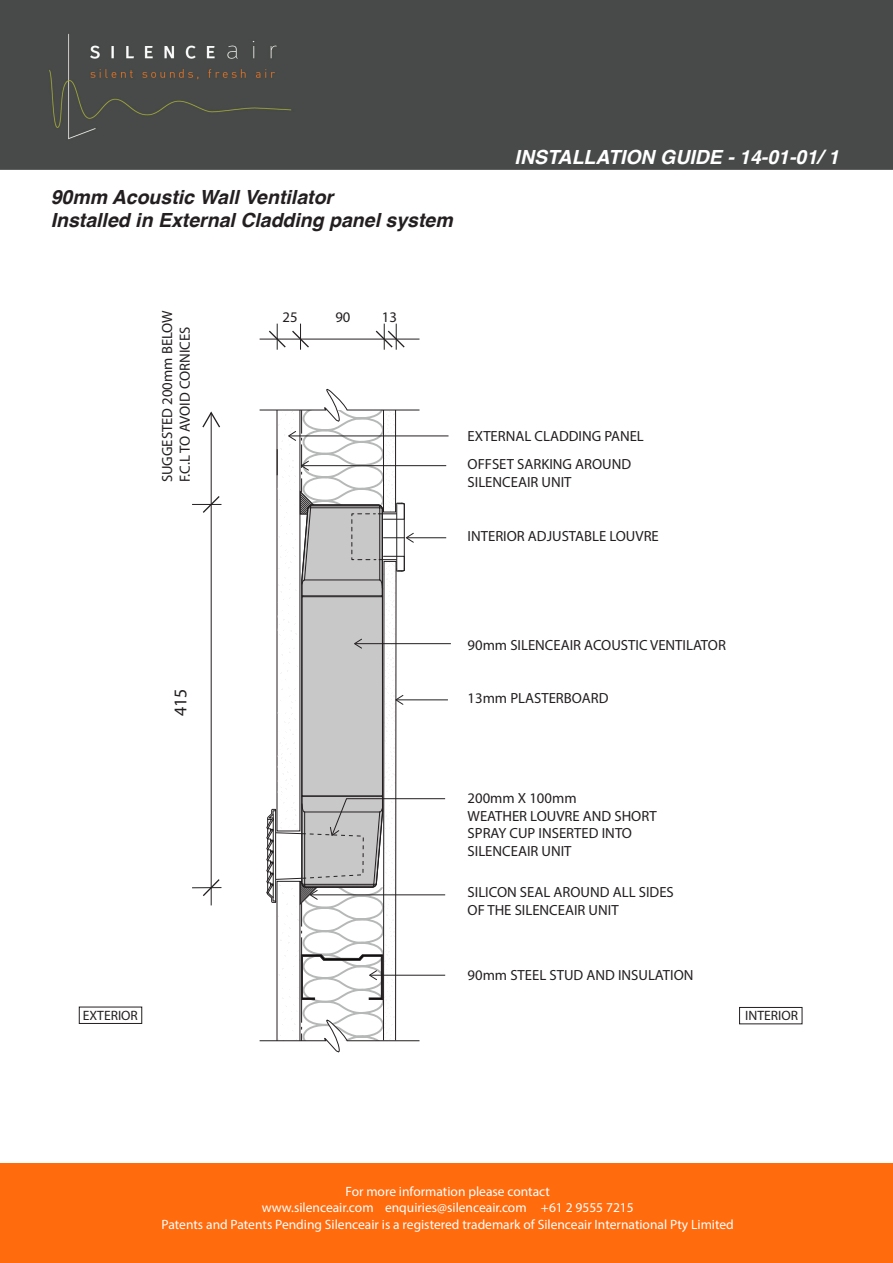
<style>
.page{position:relative;width:893px;height:1263px;background:#fff}
.page>*{position:absolute;margin:0;border:0;box-sizing:border-box;transform-origin:0 0}
.t1{font:italic 700 19.5px "Helvetica";color:#231f20}
.t2{font:italic 700 19.5px "Helvetica";color:#fff}
.t3{font:18px "Myriad Pro";color:#231f20}
.t4{font:14.7px/17.7px "Myriad Pro";color:#231f20}
.t5{font:13.5px "Myriad Pro";color:#fff}
.t6{font:13.5px "Myriad Pro";color:#231f20}
</style>
<div class="page">
<div style="left:0;top:0;width:893px;height:170px;background:#474a48"></div>
<div style="left:0;top:1164px;width:893px;height:99px;background:#ff6b0d"></div>
<hr style="left:260px;top:339px;width:159px;height:1px;background:#231f20">
<hr style="left:211px;top:413px;width:1px;height:492px;background:#231f20">
<svg style="left:267px;top:324px;width:34px;height:26px"></svg>
<svg style="left:383px;top:324px;width:23px;height:26px"></svg>
<svg style="left:192px;top:495px;width:29px;height:19px"></svg>
<svg style="left:192px;top:878px;width:29px;height:19px"></svg>
<svg style="left:202px;top:411px;width:18px;height:18px"></svg>
<svg style="left:301px;top:330px;width:82px;height:18px"></svg>
<hr style="left:289px;top:436px;width:159px;height:1px;background:#231f20">
<hr style="left:355px;top:643px;width:96px;height:1px;background:#231f20">
<hr style="left:397px;top:700px;width:51px;height:1px;background:#231f20">
<hr style="left:407px;top:537px;width:39px;height:1px;background:#231f20">
<hr style="left:302px;top:465px;width:144px;height:1px;background:#231f20">
<svg style="left:259px;top:388px;width:186px;height:665px"></svg>
<div style="left:739px;top:1007px;width:63px;height:17px;border:1px solid #231f20"></div>
<div style="left:79px;top:1007px;width:63px;height:17px;border:1px solid #231f20"></div>
<p class="t1" style="left:51px;top:181px;width:284px">90mm Acoustic Wall Ventilator</p>
<p class="t1" style="left:51px;top:205px;width:404px">Installed in External Cladding panel system</p>
<p class="t2" style="left:515px;top:141px;width:326px">INSTALLATION GUIDE - 14-01-01/ 1</p>
<p class="t4" style="left:158px;top:482px;width:174px;rotate:-90deg">SUGGESTED 200mm BELOW<br>F.C.L TO AVOID CORNICES</p>
<p class="t4" style="left:283px;top:308px;width:17px">25</p>
<p class="t4" style="left:335px;top:308px;width:17px">90</p>
<p class="t4" style="left:382px;top:308px;width:17px">13</p>
<p class="t4" style="left:468px;top:426px;width:178px">EXTERNAL CLADDING PANEL</p>
<p class="t4" style="left:468px;top:455px;width:165px">OFFSET SARKING AROUND<br>SILENCEAIR UNIT</p>
<p class="t4" style="left:468px;top:527px;width:193px">INTERIOR ADJUSTABLE LOUVRE</p>
<p class="t3" style="left:169px;top:716px;width:29px;rotate:-90deg">415</p>
<p class="t4" style="left:468px;top:636px;width:260px">90mm SILENCEAIR ACOUSTIC VENTILATOR</p>
<p class="t4" style="left:468px;top:689px;width:142px">13mm PLASTERBOARD</p>
<p class="t4" style="left:468px;top:789px;width:191px">200mm X 100mm<br>WEATHER LOUVRE AND SHORT<br>SPRAY CUP INSERTED INTO<br>SILENCEAIR UNIT</p>
<p class="t4" style="left:468px;top:883px;width:208px">SILICON SEAL AROUND ALL SIDES<br>OF THE SILENCEAIR UNIT</p>
<p class="t4" style="left:468px;top:966px;width:227px">90mm STEEL STUD AND INSULATION</p>
<p class="t6" style="left:83px;top:1007px;width:57px">EXTERIOR</p>
<p class="t6" style="left:745px;top:1007px;width:54px">INTERIOR</p>
<p class="t5" style="left:346px;top:1183px;width:206px">For more information please contact</p>
<p class="t5" style="left:262px;top:1199px;width:374px">www.silenceair.com enquiries@silenceair.com +61 2 9555 7215</p>
<p class="t5" style="left:162px;top:1216px;width:574px">Patents and Patents Pending Silenceair is a registered trademark of Silenceair International Pty Limited</p>
</div>
